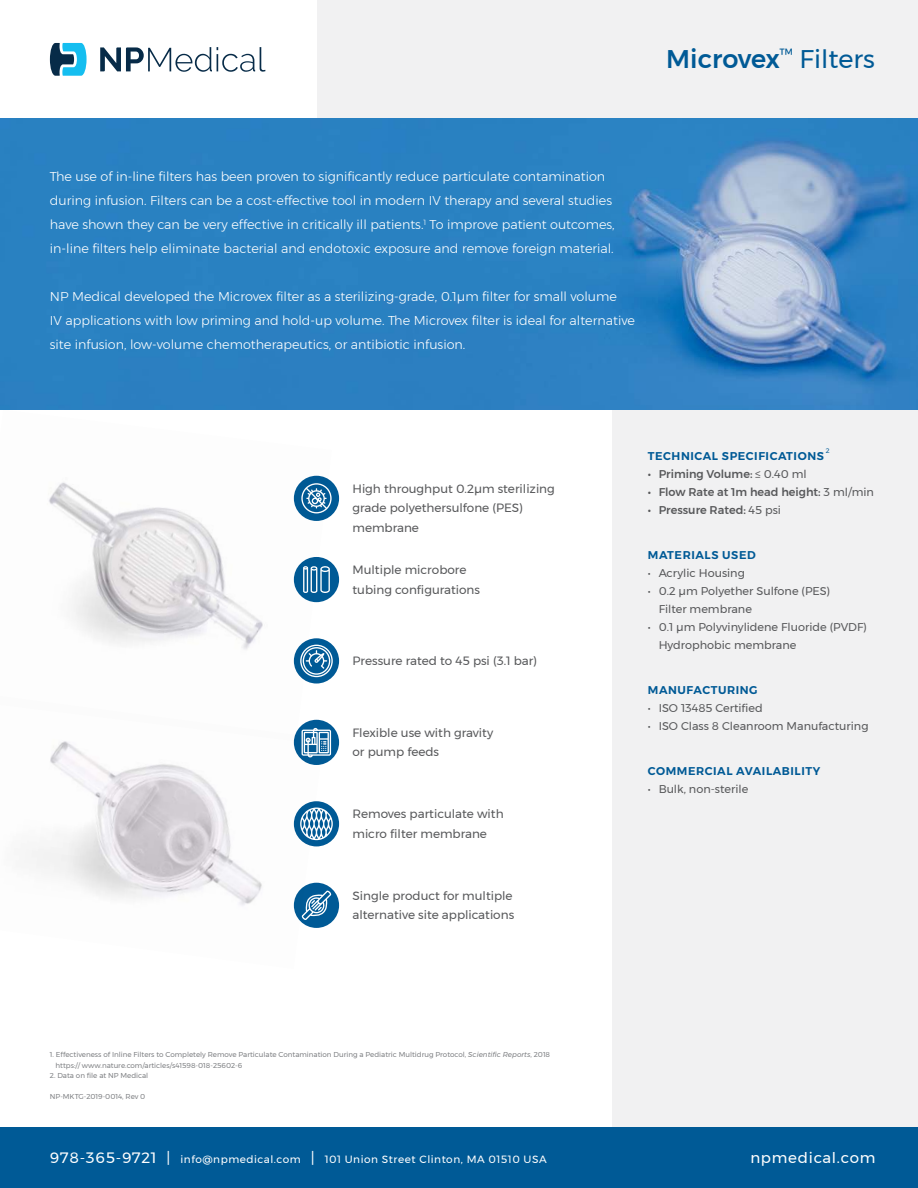
<style>
.page{position:relative;width:918px;height:1188px;background:#fff}
.page>*{position:absolute;margin:0;border:0;box-sizing:border-box;transform-origin:0 0}
.t1{font:500 25.5px "Montserrat";color:#005a96}
.t2{font:15px "Montserrat";letter-spacing:.05em;color:#fff}
.t3{font:300 12.75px/24px "Montserrat";color:#fff}
.t4{font:12px/19.5px "Montserrat";color:#58595b}
.t5{font:11.25px/18px "Montserrat";color:#58595b}
.t6{font:500 11.25px "Montserrat";color:#58595b}
.t7{font:600 11.25px "Montserrat";letter-spacing:.05em;color:#005a96}
.t8{font:10.5px "Montserrat";letter-spacing:.05em;color:#fff}
.t9{font:7.2px/10.5px "Montserrat";color:#808285}
.t10{font:6.6px "Montserrat";color:#005a96}
.s1{font-weight:400}
.s2{font-style:italic}
.s3{font-size:15px}
</style>
<div class="page">
<div style="left:294px;top:801px;width:45px;height:45px;background:#005a96;border-radius:50%"></div>
<svg style="left:324px;top:808px;width:9px;height:32px"></svg>
<div style="left:294px;top:476px;width:45px;height:45px;background:#005a96;border-radius:50%"></div>
<div style="left:294px;top:720px;width:45px;height:45px;background:#005a96;border-radius:50%"></div>
<svg style="left:324px;top:741px;width:7px;height:15px"></svg>
<div style="left:294px;top:557px;width:45px;height:45px;background:#005a96;border-radius:50%"></div>
<div style="left:294px;top:883px;width:45px;height:45px;background:#005a96;border-radius:50%"></div>
<svg style="left:324px;top:890px;width:8px;height:23px"></svg>
<div style="left:294px;top:638px;width:45px;height:46px;background:#005a96;border-radius:50%"></div>
<svg style="left:332px;top:645px;width:1px;height:32px"></svg>
<img style="left:49px;top:475px;width:283px;height:266px">
<div style="left:317px;top:0;width:601px;height:119px;background:#f1f1f2"></div>
<div style="left:612px;top:111px;width:306px;height:1077px;background:#f1f1f2"></div>
<img style="left:0;top:119px;width:918px;height:291px">
<svg style="left:50px;top:43px;width:37px;height:33px"></svg>
<svg style="left:100px;top:47px;width:166px;height:25px"></svg>
<div style="left:0;top:1128px;width:918px;height:60px;background:#005a96"></div>
<img style="left:31px;top:696px;width:293px;height:232px">
<h1 class="t1" style="left:666px;top:39px;width:210px">Microvex<sup>™</sup> <span class="s1">Filters</span></h1>
<p class="t3" style="left:50px;top:164px;width:566px">The use of in-line filters has been proven to significantly reduce particulate contamination during infusion. Filters can be a cost-effective tool in modern IV therapy and several studies have shown they can be very effective in critically ill patients.<sup>1</sup> To improve patient outcomes, in-line filters help eliminate bacterial and endotoxic exposure and remove foreign material.</p>
<p class="t3" style="left:50px;top:284px;width:586px">NP Medical developed the Microvex filter as a sterilizing-grade, 0.1μm filter for small volume<br>IV applications with low priming and hold-up volume. The Microvex filter is ideal for alternative site infusion, low-volume chemotherapeutics, or antibiotic infusion.</p>
<p class="t4" style="left:352px;top:479px;width:204px">High throughput 0.2μm sterilizing grade polyethersulfone (PES) membrane</p>
<p class="t4" style="left:352px;top:560px;width:129px">Multiple microbore tubing configurations</p>
<p class="t4" style="left:352px;top:651px;width:186px">Pressure rated to 45 psi (3.1 bar)</p>
<p class="t4" style="left:352px;top:723px;width:142px">Flexible use with gravity or pump feeds</p>
<p class="t4" style="left:352px;top:804px;width:153px">Removes particulate with micro filter membrane</p>
<p class="t4" style="left:352px;top:885px;width:163px">Single product for multiple alternative site applications</p>
<p class="t10" style="left:826px;top:446px;width:5px">2</p>
<p class="t7" style="left:648px;top:447px;width:178px">TECHNICAL SPECIFICATIONS</p>
<p class="t6" style="left:648px;top:465px;width:160px">• Priming Volume: <span class="s1">≤ 0.40 ml</span></p>
<p class="t6" style="left:648px;top:483px;width:228px">• Flow Rate at 1m head height: <span class="s1">3 ml/min</span></p>
<p class="t6" style="left:648px;top:501px;width:135px">• Pressure Rated: <span class="s1">45 psi</span></p>
<p class="t7" style="left:648px;top:546px;width:109px">MATERIALS USED</p>
<p class="t5" style="left:648px;top:564px;width:98px">• Acrylic Housing</p>
<p class="t5" style="left:659px;top:582px;width:173px;text-indent:-11px">• 0.2 μm Polyether Sulfone (PES)<br>Filter membrane</p>
<p class="t5" style="left:659px;top:618px;width:210px;text-indent:-11px">• 0.1 μm Polyvinylidene Fluoride (PVDF)<br>Hydrophobic membrane</p>
<p class="t7" style="left:648px;top:681px;width:111px">MANUFACTURING</p>
<p class="t5" style="left:648px;top:699px;width:116px">• ISO 13485 Certified</p>
<p class="t5" style="left:648px;top:717px;width:222px">• ISO Class 8 Cleanroom Manufacturing</p>
<p class="t7" style="left:648px;top:762px;width:174px">COMMERCIAL AVAILABILITY</p>
<p class="t5" style="left:648px;top:780px;width:102px">• Bulk, non-sterile</p>
<p class="t9" style="left:56px;top:1050px;width:496px;text-indent:-6px">1. Effectiveness of Inline Filters to Completely Remove Particulate Contamination During a Pediatric Multidrug Protocol, <span class="s2">Scientific Reports</span>, 2018 https:// www.nature.com/articles/s41598-018-25602-6</p>
<p class="t9" style="left:50px;top:1071px;width:100px">2. Data on file at NP Medical</p>
<p class="t9" style="left:50px;top:1092px;width:97px">NP-MKTG-2019-0014, Rev 0</p>
<p class="t8" style="left:50px;top:1151px;width:498px"><span class="s3">978-365-9721 |</span> info@npmedical.com <span class="s3">|</span> 101 Union Street Clinton, MA 01510 USA</p>
<p class="t2" style="left:750px;top:1146px;width:127px">npmedical.com</p>
</div>
